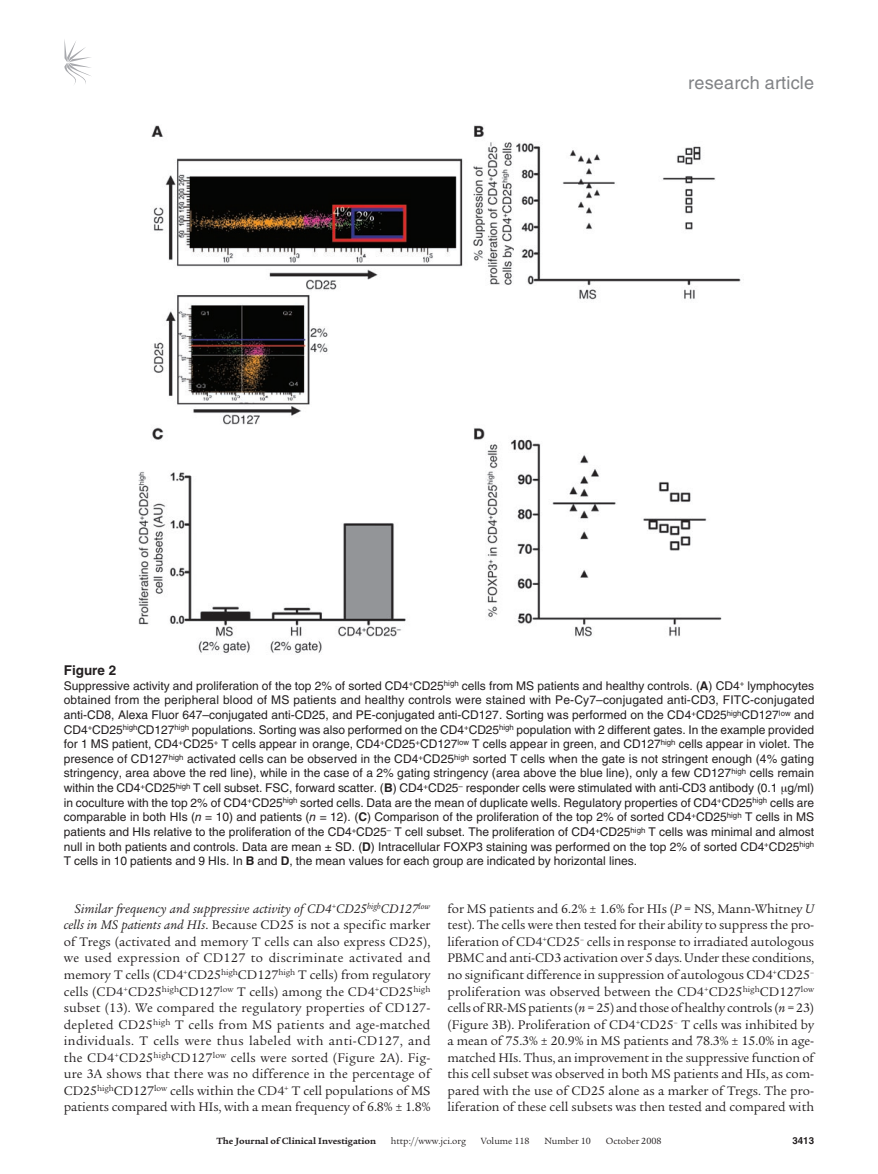
<style>
.page{position:relative;width:878px;height:1174px;background:#fff}
.page>*{position:absolute;margin:0;border:0;box-sizing:border-box;transform-origin:0 0}
.t1{font:18px "Helvetica LT Std";letter-spacing:.01em;color:#808285}
.t2{font:13.5px/16.5px "Legacy Serif Std";letter-spacing:-.005em;color:#231f20;text-align:justify}
.t3{font:700 13.5px "Helvetica LT Std";color:#231f20}
.t4{font:12px/14.7px "Helvetica LT Std";color:#231f20;text-align:justify}
.t5{font:9.75px "Legacy Serif Std";color:#231f20}
.t6{font:700 9.75px "Legacy Serif Std";color:#231f20}
.t7{font:700 9.75px "Helvetica LT Std";color:#231f20}
.s1{font-weight:700}
.s2{font-style:italic}
</style>
<div class="page">
<svg style="left:64px;top:39px;width:27px;height:45px"></svg>
<img style="left:138px;top:125px;width:603px;height:528px">
<h1 class="t1" style="left:688px;top:72px;width:127px">research article</h1>
<p class="t3" style="left:64px;top:662px;width:54px">Figure 2</p>
<p class="t4" style="left:64px;top:678px;width:752px">Suppressive activity and proliferation of the top 2% of sorted CD4<sup>+</sup>CD25<sup>high</sup> cells from MS patients and healthy controls. (<span class="s1">A</span>) CD4<sup>+</sup> lymphocytes obtained from the peripheral blood of MS patients and healthy controls were stained with Pe-Cy7–conjugated anti-CD3, FITC-conjugated anti-CD8, Alexa Fluor 647–conjugated anti-CD25, and PE-conjugated anti-CD127. Sorting was performed on the CD4<sup>+</sup>CD25<sup>high</sup>CD127<sup>low</sup> and CD4<sup>+</sup>CD25<sup>high</sup>CD127<sup>high</sup> populations. Sorting was also performed on the CD4<sup>+</sup>CD25<sup>high</sup> population with 2 different gates. In the example provided for 1 MS patient, CD4<sup>+</sup>CD25<sup>+</sup> T cells appear in orange, CD4<sup>+</sup>CD25<sup>+</sup>CD127<sup>low</sup> T cells appear in green, and CD127<sup>high</sup> cells appear in violet. The presence of CD127<sup>high</sup> activated cells can be observed in the CD4<sup>+</sup>CD25<sup>high</sup> sorted T cells when the gate is not stringent enough (4% gating stringency, area above the red line), while in the case of a 2% gating stringency (area above the blue line), only a few CD127<sup>high</sup> cells remain within the CD4<sup>+</sup>CD25<sup>high</sup> T cell subset. FSC, forward scatter. (<span class="s1">B</span>) CD4<sup>+</sup>CD25<sup>–</sup> responder cells were stimulated with anti-CD3 antibody (0.1 g/ml) in coculture with the top 2% of CD4<sup>+</sup>CD25<sup>high</sup> sorted cells. Data are the mean of duplicate wells. Regulatory properties of CD4<sup>+</sup>CD25<sup>high</sup> cells are comparable in both HIs (<span class="s2">n</span> = 10) and patients (<span class="s2">n</span> = 12). (<span class="s1">C</span>) Comparison of the proliferation of the top 2% of sorted CD4<sup>+</sup>CD25<sup>high</sup> T cells in MS patients and HIs relative to the proliferation of the CD4<sup>+</sup>CD25<sup>–</sup> T cell subset. The proliferation of CD4<sup>+</sup>CD25<sup>high</sup> T cells was minimal and almost null in both patients and controls. Data are mean ± SD. (<span class="s1">D</span>) Intracellular FOXP3 staining was performed on the top 2% of sorted CD4<sup>+</sup>CD25<sup>high </sup>T cells in 10 patients and 9 HIs. In <span class="s1">B</span> and <span class="s1">D</span>, the mean values for each group are indicated by horizontal lines.</p>
<p class="t2" style="left:64px;top:900px;width:368px;text-indent:11px"><span class="s2">Similar frequency and suppressive activity of CD4</span><sup>+</sup><span class="s2">CD25</span><sup>high</sup><span class="s2">CD127</span><sup>low </sup><span class="s2">cells in MS patients and HIs</span>. Because CD25 is not a specific marker of Tregs (activated and memory T cells can also express CD25), we used expression of CD127 to discriminate activated and memory T cells (CD4<sup>+</sup>CD25<sup>high</sup>CD127<sup>high</sup> T cells) from regulatory cells (CD4<sup>+</sup>CD25<sup>high</sup>CD127<sup>low</sup> T cells) among the CD4<sup>+</sup>CD25<sup>high </sup>subset (13). We compared the regulatory properties of CD127- depleted CD25<sup>high</sup> T cells from MS patients and age-matched individuals. T cells were thus labeled with anti-CD127, and the CD4<sup>+</sup>CD25<sup>high</sup>CD127<sup>low</sup> cells were sorted (Figure 2A). Fig&shy;ure 3A shows that there was no difference in the percentage of CD25<sup>high</sup>CD127<sup>low</sup> cells within the CD4<sup>+</sup> T cell populations of MS patients compared with HIs, with a mean frequency of 6.8% ± 1.8%</p>
<p class="t2" style="left:447px;top:900px;width:368px">for MS patients and 6.2% ± 1.6% for HIs (<span class="s2">P</span> = NS, Mann-Whitney <span class="s2">U </span>test). The cells were then tested for their ability to suppress the pro&shy;liferation of CD4<sup>+</sup>CD25<sup>–</sup> cells in response to irradiated autologous PBMC and anti-CD3 activation over 5 days. Under these conditions, no significant difference in suppression of autologous CD4<sup>+</sup>CD25<sup>– </sup>proliferation was observed between the CD4<sup>+</sup>CD25<sup>high</sup>CD127<sup>low </sup>cells ofRR-MS patients (<span class="s2">n</span> = 25) and those ofhealthy controls (<span class="s2">n</span> = 23) (Figure 3B). Proliferation of CD4<sup>+</sup>CD25<sup>–</sup> T cells was inhibited by a mean of 75.3% ± 20.9% in MS patients and 78.3% ± 15.0% in age&shy;matched HIs. Thus, an improvement in the suppressive function of this cell subset was observed in both MS patients and HIs, as com&shy;pared with the use of CD25 alone as a marker of Tregs. The pro&shy;liferation of these cell subsets was then tested and compared with</p>
<p class="t6" style="left:216px;top:1135px;width:161px">The Journal of Clinical Investigation</p>
<p class="t5" style="left:391px;top:1135px;width:77px">http://www.jci.org</p>
<p class="t5" style="left:480px;top:1135px;width:50px">Volume 118</p>
<p class="t5" style="left:544px;top:1135px;width:48px">Number 10</p>
<p class="t5" style="left:605px;top:1135px;width:57px">October 2008</p>
<p class="t7" style="left:792px;top:1134px;width:23px">3413</p>
</div>
